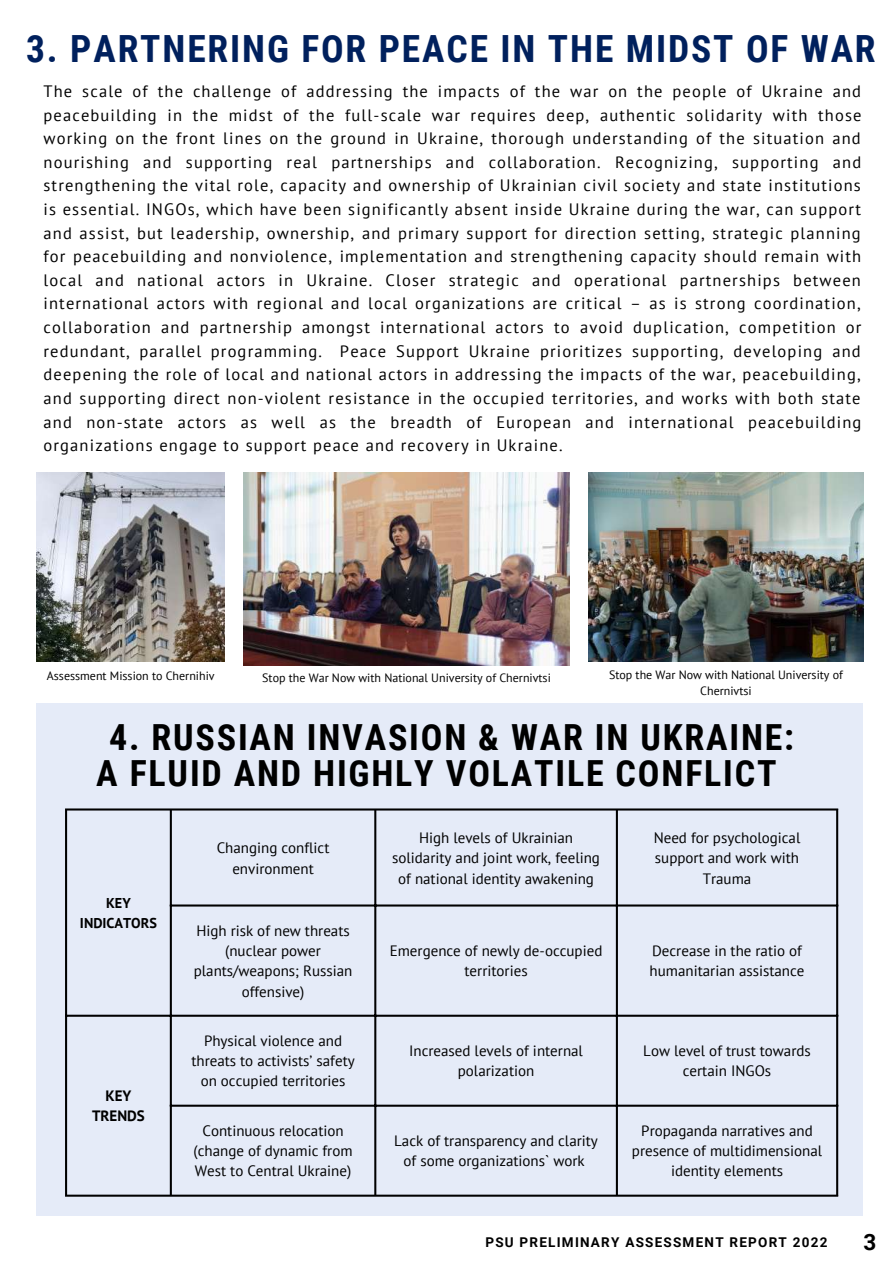
<style>
.page{position:relative;width:893px;height:1264px;background:#fff}
.page>*{position:absolute;margin:0;border:0;box-sizing:border-box;transform-origin:0 0}
.t1{font:700 37.5px "Roboto Condensed";letter-spacing:.05em;color:#00205d}
.t2{font:700 36px/36px "Roboto Condensed";letter-spacing:.05em;color:#000;text-align:center}
.t3{font:700 22.5px "Roboto";color:#000}
.t4{font:16.5px/23.5px "PT Sans";letter-spacing:.07em;color:#000;text-align:justify}
.t5{font:15px/20.2px "PT Sans";color:#000;text-align:center}
.t6{font:700 15px/20.2px "PT Sans";color:#000;text-align:center}
.t7{font:700 14.25px/19px "PT Sans";color:#000;text-align:center}
.t8{font:700 13.5px "Roboto";letter-spacing:.095em;color:#000}
.t9{font:12px/16px "PT Sans";color:#000;text-align:center}
</style>
<div class="page">
<img style="left:37px;top:473px;width:187px;height:188px">
<img style="left:243px;top:473px;width:326px;height:192px">
<div style="left:37px;top:703px;width:826px;height:512px;background:#e5ebf8"></div>
<hr style="left:65px;top:810px;width:2px;height:384px;background:#000">
<hr style="left:170px;top:810px;width:2px;height:384px;background:#000">
<hr style="left:374px;top:810px;width:2px;height:384px;background:#000">
<hr style="left:615px;top:810px;width:3px;height:384px;background:#000">
<hr style="left:836px;top:810px;width:2px;height:384px;background:#000">
<hr style="left:65px;top:808px;width:773px;height:2px;background:#000">
<hr style="left:170px;top:904px;width:668px;height:2px;background:#000">
<hr style="left:65px;top:1014px;width:773px;height:2px;background:#000">
<hr style="left:170px;top:1104px;width:668px;height:2px;background:#000">
<hr style="left:65px;top:1194px;width:773px;height:2px;background:#000">
<img style="left:588px;top:473px;width:275px;height:188px">
<h1 class="t1" style="left:26px;top:27px;width:851px">3. PARTNERING FOR PEACE IN THE MIDST OF WAR</h1>
<p class="t4" style="left:43px;top:79px;width:819px">The scale of the challenge of addressing the impacts of the war on the people of Ukraine and peacebuilding in the midst of the full-scale war requires deep, authentic solidarity with those working on the front lines on the ground in Ukraine, thorough understanding of the situation and nourishing and supporting real partnerships and collaboration. Recognizing, supporting and strengthening the vital role, capacity and ownership of Ukrainian civil society and state institutions is essential. INGOs, which have been significantly absent inside Ukraine during the war, can support and assist, but leadership, ownership, and primary support for direction setting, strategic planning for peacebuilding and nonviolence, implementation and strengthening capacity should remain with local and national actors in Ukraine. Closer strategic and operational partnerships between international actors with regional and local organizations are critical – as is strong coordination, collaboration and partnership amongst international actors to avoid duplication, competition or redundant, parallel programming. Peace Support Ukraine prioritizes supporting, developing and deepening the role of local and national actors in addressing the impacts of the war, peacebuilding, and supporting direct non-violent resistance in the occupied territories, and works with both state and non-state actors as well as the breadth of European and international peacebuilding organizations engage to support peace and recovery in Ukraine.</p>
<p class="t9" style="left:47px;top:668px;width:169px">Assessment Mission to Chernihiv</p>
<p class="t9" style="left:262px;top:670px;width:290px">Stop the War Now with National University of Chernivtsi</p>
<p class="t9" style="left:609px;top:666px;width:235px">Stop the War Now with National University of<br>Chernivtsi</p>
<h2 class="t2" style="left:96px;top:719px;width:699px">4. RUSSIAN INVASION &amp; WAR IN UKRAINE:<br>A FLUID AND HIGHLY VOLATILE CONFLICT</h2>
<p class="t7" style="left:80px;top:893px;width:78px">KEY<br>INDICATORS</p>
<p class="t6" style="left:92px;top:1085px;width:54px">KEY<br>TRENDS</p>
<p class="t5" style="left:217px;top:837px;width:114px">Changing conflict environment</p>
<p class="t5" style="left:392px;top:827px;width:209px">High levels of Ukrainian solidarity and joint work, feeling of national identity awakening</p>
<p class="t5" style="left:653px;top:827px;width:148px">Need for psychological support and work with<br>Trauma</p>
<p class="t5" style="left:194px;top:920px;width:160px">High risk of new threats (nuclear power plants/weapons; Russian offensive)</p>
<p class="t5" style="left:390px;top:940px;width:214px">Emergence of newly de-occupied territories</p>
<p class="t5" style="left:649px;top:940px;width:156px;text-align:left">Decrease in the ratio of humanitarian assistance</p>
<p class="t5" style="left:191px;top:1030px;width:165px">Physical violence and threats to activists’ safety on occupied territories</p>
<p class="t5" style="left:409px;top:1040px;width:175px">Increased levels of internal polarization</p>
<p class="t5" style="left:643px;top:1040px;width:169px">Low level of trust towards certain INGOs</p>
<p class="t5" style="left:193px;top:1120px;width:160px">Continuous relocation (change of dynamic from<br>West to Central Ukraine)</p>
<p class="t5" style="left:394px;top:1130px;width:205px">Lack of transparency and clarity of some organizations` work</p>
<p class="t5" style="left:631px;top:1120px;width:192px">Propaganda narratives and presence of multidimensional identity elements</p>
<p class="t8" style="left:485px;top:1234px;width:343px">PSU PRELIMINARY ASSESSMENT REPORT 2022</p>
<h3 class="t3" style="left:863px;top:1229px;width:14px">3</h3>
</div>
